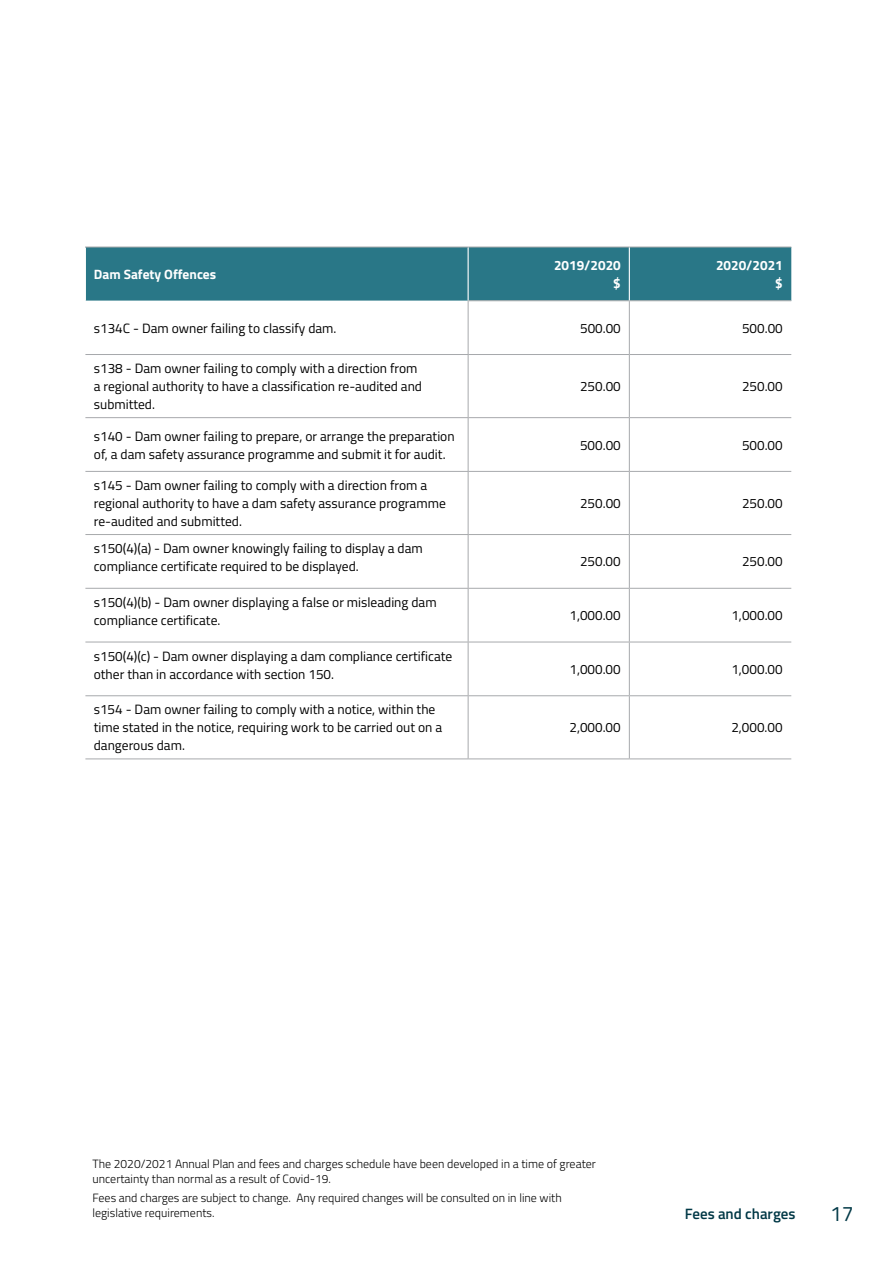
<style>
.page{position:relative;width:893px;height:1263px;background:#fff}
.page>*{position:absolute;margin:0;border:0;box-sizing:border-box;transform-origin:0 0}
.t1{font:21px "Titillium";color:#003846}
.t2{font:600 15px "Titillium";color:#003846}
.t3{font:13.5px/18px "Titillium";color:#000}
.t4{font:700 13.5px/18px "Titillium";color:#fff;text-align:right}
.t5{font:300 12px/15px "Titillium";color:#000}
</style>
<div class="page">
<div style="left:86px;top:248px;width:705px;height:53px;background:#297787"></div>
<svg style="left:85px;top:301px;width:706px;height:457px"></svg>
<hr style="left:468px;top:247px;width:161px;height:1px;background:#a7a9ac">
<hr style="left:629px;top:247px;width:162px;height:1px;background:#a7a9ac">
<hr style="left:468px;top:300px;width:161px;height:1px;background:#a7a9ac">
<hr style="left:629px;top:300px;width:162px;height:1px;background:#a7a9ac">
<hr style="left:468px;top:247px;width:1px;height:53px;background:#fff">
<hr style="left:629px;top:247px;width:1px;height:53px;background:#fff">
<hr style="left:85px;top:354px;width:383px;height:1px;background:#a7a9ac">
<hr style="left:468px;top:354px;width:161px;height:1px;background:#a7a9ac">
<hr style="left:629px;top:354px;width:162px;height:1px;background:#a7a9ac">
<hr style="left:85px;top:417px;width:383px;height:1px;background:#a7a9ac">
<hr style="left:468px;top:417px;width:161px;height:1px;background:#a7a9ac">
<hr style="left:629px;top:417px;width:162px;height:1px;background:#a7a9ac">
<hr style="left:85px;top:471px;width:383px;height:1px;background:#a7a9ac">
<hr style="left:468px;top:471px;width:161px;height:1px;background:#a7a9ac">
<hr style="left:629px;top:471px;width:162px;height:1px;background:#a7a9ac">
<hr style="left:85px;top:534px;width:383px;height:1px;background:#a7a9ac">
<hr style="left:468px;top:534px;width:161px;height:1px;background:#a7a9ac">
<hr style="left:629px;top:534px;width:162px;height:1px;background:#a7a9ac">
<hr style="left:85px;top:588px;width:383px;height:1px;background:#a7a9ac">
<hr style="left:468px;top:588px;width:161px;height:1px;background:#a7a9ac">
<hr style="left:629px;top:588px;width:162px;height:1px;background:#a7a9ac">
<hr style="left:85px;top:642px;width:383px;height:1px;background:#a7a9ac">
<hr style="left:468px;top:642px;width:161px;height:1px;background:#a7a9ac">
<hr style="left:629px;top:642px;width:162px;height:1px;background:#a7a9ac">
<hr style="left:85px;top:695px;width:383px;height:1px;background:#a7a9ac">
<hr style="left:468px;top:695px;width:161px;height:1px;background:#a7a9ac">
<hr style="left:629px;top:695px;width:162px;height:1px;background:#a7a9ac">
<hr style="left:85px;top:758px;width:383px;height:1px;background:#a7a9ac">
<hr style="left:468px;top:758px;width:161px;height:1px;background:#a7a9ac">
<hr style="left:629px;top:758px;width:162px;height:1px;background:#a7a9ac">
<hr style="left:468px;top:301px;width:1px;height:53px;background:#a7a9ac">
<hr style="left:468px;top:355px;width:1px;height:62px;background:#a7a9ac">
<hr style="left:468px;top:418px;width:1px;height:53px;background:#a7a9ac">
<hr style="left:468px;top:472px;width:1px;height:62px;background:#a7a9ac">
<hr style="left:468px;top:535px;width:1px;height:53px;background:#a7a9ac">
<hr style="left:468px;top:589px;width:1px;height:53px;background:#a7a9ac">
<hr style="left:468px;top:642px;width:1px;height:53px;background:#a7a9ac">
<hr style="left:468px;top:696px;width:1px;height:62px;background:#a7a9ac">
<hr style="left:629px;top:301px;width:1px;height:53px;background:#a7a9ac">
<hr style="left:629px;top:355px;width:1px;height:62px;background:#a7a9ac">
<hr style="left:629px;top:418px;width:1px;height:53px;background:#a7a9ac">
<hr style="left:629px;top:472px;width:1px;height:62px;background:#a7a9ac">
<hr style="left:629px;top:535px;width:1px;height:53px;background:#a7a9ac">
<hr style="left:629px;top:589px;width:1px;height:53px;background:#a7a9ac">
<hr style="left:629px;top:642px;width:1px;height:53px;background:#a7a9ac">
<hr style="left:629px;top:696px;width:1px;height:62px;background:#a7a9ac">
<hr style="left:85px;top:247px;width:383px;height:1px;background:#a7a9ac">
<p class="t4" style="left:94px;top:265px;width:124px">Dam Safety Offences</p>
<p class="t4" style="left:554px;top:255px;width:68px">2019/2020 $</p>
<p class="t4" style="left:716px;top:255px;width:68px">2020/2021 $</p>
<p class="t3" style="left:94px;top:318px;width:244px">s134C - Dam owner failing to classify dam.</p>
<p class="t3" style="left:580px;top:318px;width:42px">500.00</p>
<p class="t3" style="left:742px;top:318px;width:42px">500.00</p>
<p class="t3" style="left:94px;top:359px;width:330px">s138 - Dam owner failing to comply with a direction from a regional authority to have a classification re-audited and submitted.</p>
<p class="t3" style="left:580px;top:377px;width:42px">250.00</p>
<p class="t3" style="left:742px;top:377px;width:42px">250.00</p>
<p class="t3" style="left:94px;top:426px;width:362px">s140 - Dam owner failing to prepare, or arrange the preparation of, a dam safety assurance programme and submit it for audit.</p>
<p class="t3" style="left:580px;top:435px;width:42px">500.00</p>
<p class="t3" style="left:742px;top:435px;width:42px">500.00</p>
<p class="t3" style="left:94px;top:476px;width:353px">s145 - Dam owner failing to comply with a direction from a regional authority to have a dam safety assurance programme re-audited and submitted.</p>
<p class="t3" style="left:580px;top:494px;width:42px">250.00</p>
<p class="t3" style="left:742px;top:494px;width:42px">250.00</p>
<p class="t3" style="left:94px;top:539px;width:330px">s150(4)(a) - Dam owner knowingly failing to display a dam compliance certificate required to be displayed.</p>
<p class="t3" style="left:94px;top:592px;width:344px">s150(4)(b) - Dam owner displaying a false or misleading dam compliance certificate.</p>
<p class="t3" style="left:94px;top:646px;width:360px">s150(4)(c) - Dam owner displaying a dam compliance certificate other than in accordance with section 150.</p>
<p class="t3" style="left:94px;top:700px;width:350px">s154 - Dam owner failing to comply with a notice, within the time stated in the notice, requiring work to be carried out on a dangerous dam.</p>
<p class="t3" style="left:580px;top:552px;width:42px">250.00</p>
<p class="t3" style="left:742px;top:552px;width:42px">250.00</p>
<p class="t3" style="left:569px;top:606px;width:53px">1,000.00</p>
<p class="t3" style="left:731px;top:606px;width:53px">1,000.00</p>
<p class="t3" style="left:569px;top:659px;width:53px">1,000.00</p>
<p class="t3" style="left:731px;top:659px;width:53px">1,000.00</p>
<p class="t3" style="left:569px;top:718px;width:53px">2,000.00</p>
<p class="t3" style="left:731px;top:718px;width:53px">2,000.00</p>
<p class="t5" style="left:92px;top:1156px;width:505px">The 2020/2021 Annual Plan and fees and charges schedule have been developed in a time of greater uncertainty than normal as a result of Covid-19.</p>
<p class="t5" style="left:92px;top:1190px;width:471px">Fees and charges are subject to change. Any required changes will be consulted on in line with legislative requirements.</p>
<p class="t2" style="left:685px;top:1202px;width:112px">Fees and charges</p>
<h1 class="t1" style="left:830px;top:1198px;width:25px">17</h1>
</div>
